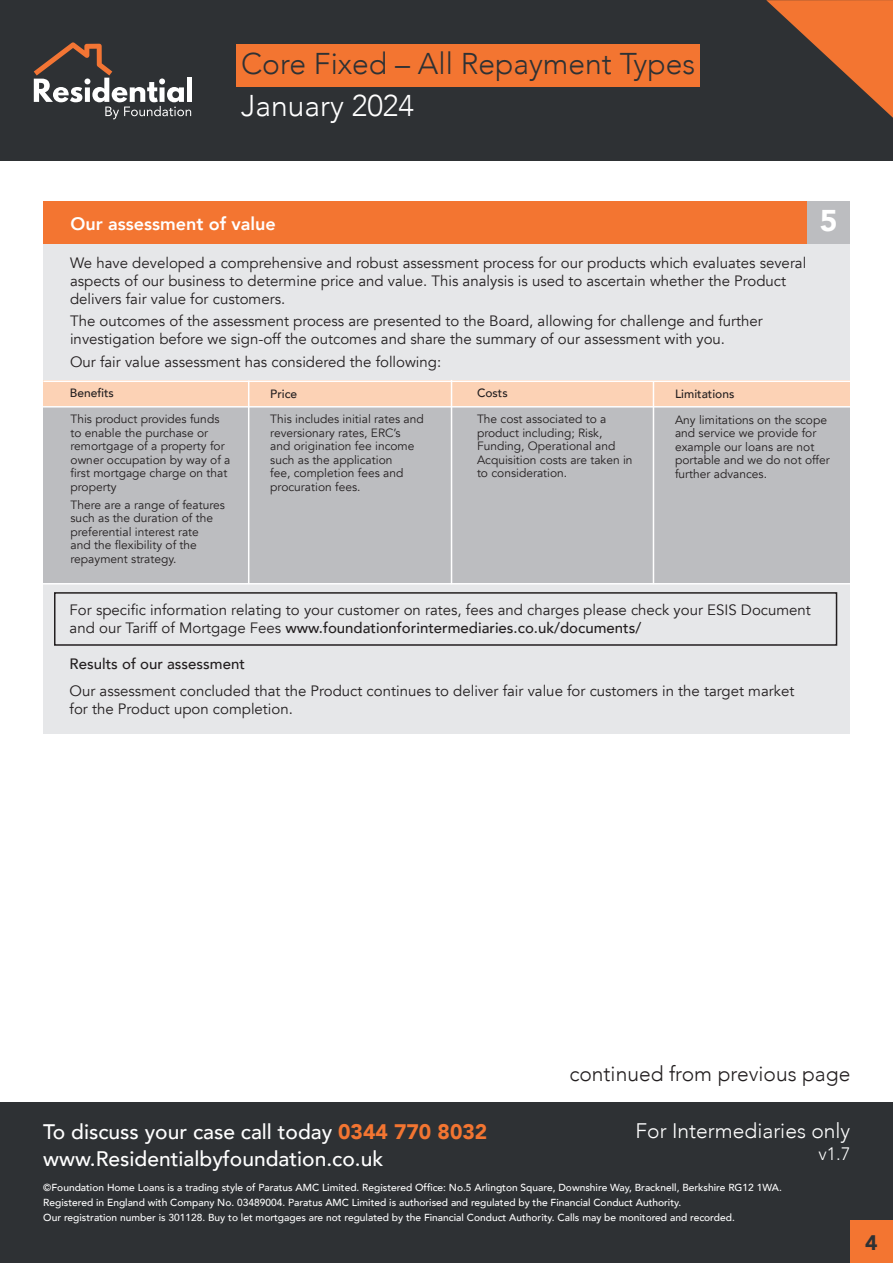
<style>
.page{position:relative;width:893px;height:1263px;background:#fff}
.page>*{position:absolute;margin:0;border:0;box-sizing:border-box;transform-origin:0 0}
.t1{font:300 30px "Avenir";color:#2e3134}
.t2{font:300 30px "Avenir";color:#fff}
.t3{font:900 30px "Avenir";color:#fff}
.t4{font:500 21px "Avenir";color:#fff}
.t5{font:300 21px "Avenir";color:#231f20}
.t6{font:300 21px "Avenir";color:#fff}
.t7{font:900 21px "Avenir";color:#2e3134}
.t8{font:800 18px "Avenir";color:#fff}
.t9{font:300 18px "Avenir";color:#fff}
.t10{font:15px/18px "Avenir";color:#231f20}
.t11{font:500 15px "Avenir";color:#231f20}
.t12{font:12px/13.5px "Avenir";color:#231f20}
.t13{font:500 12px "Avenir";color:#231f20}
.t14{font:500 10.2px/15px "Avenir";color:#fff}
.s1{font-weight:500}
.s2{font-weight:900;color:#f37531}
</style>
<div class="page">
<div style="left:43px;top:201px;width:807px;height:533px;background:#e6e7e9"></div>
<div style="left:43px;top:404px;width:807px;height:180px;background:#bcbdc0"></div>
<div style="left:43px;top:380px;width:807px;height:26px;background:#fcd2b5"></div>
<div style="left:0;top:1102px;width:893px;height:161px;background:#2e3134"></div>
<div style="left:850px;top:1220px;width:43px;height:43px;background:#f37531"></div>
<div style="left:43px;top:201px;width:807px;height:43px;background:#f37531"></div>
<div style="left:807px;top:201px;width:43px;height:43px;background:#bcbdc0"></div>
<hr style="left:248px;top:380px;width:1px;height:204px;background:#fff">
<hr style="left:43px;top:380px;width:823px;height:2px;background:#fff">
<hr style="left:42px;top:406px;width:825px;height:1px;background:#fff">
<hr style="left:42px;top:583px;width:820px;height:1px;background:#fff">
<hr style="left:451px;top:380px;width:1px;height:204px;background:#fff">
<hr style="left:653px;top:381px;width:1px;height:203px;background:#fff">
<div style="left:54px;top:592px;width:783px;height:54px;border:2px solid #231f20"></div>
<div style="left:0;top:0;width:893px;height:160px;background:#2e3134"></div>
<div style="left:236px;top:45px;width:464px;height:42px;background:#f37531"></div>
<svg style="left:766px;top:0;width:127px;height:118px"></svg>
<div style="left:187px;top:78px;width:5px;height:24px;background:#fff"></div>
<svg style="left:34px;top:42px;width:157px;height:77px"></svg>
<p class="t1" style="left:241px;top:46px;width:456px">Core Fixed – All Repayment Types</p>
<p class="t2" style="left:241px;top:88px;width:175px">January 2024</p>
<p class="t8" style="left:71px;top:210px;width:207px">Our assessment of value</p>
<p class="t10" style="left:70px;top:254px;width:738px">We have developed a comprehensive and robust assessment process for our products which evaluates several aspects of our business to determine price and value. This analysis is used to ascertain whether the Product delivers fair value for customers.</p>
<p class="t10" style="left:70px;top:312px;width:694px">The outcomes of the assessment process are presented to the Board, allowing for challenge and further investigation before we sign-off the outcomes and share the summary of our assessment with you.</p>
<p class="t10" style="left:70px;top:353px;width:373px">Our fair value assessment has considered the following:</p>
<p class="t13" style="left:70px;top:383px;width:46px">Benefits</p>
<p class="t13" style="left:270px;top:383px;width:28px">Price</p>
<p class="t13" style="left:477px;top:383px;width:32px">Costs</p>
<p class="t13" style="left:675px;top:384px;width:61px">Limitations</p>
<p class="t3" style="left:820px;top:195px;width:19px">5</p>
<p class="t12" style="left:71px;top:412px;width:161px">This product provides funds to enable the purchase or remortgage of a property for owner occupation by way of a first mortgage charge on that property</p>
<p class="t12" style="left:71px;top:498px;width:156px">There are a range of features such as the duration of the preferential interest rate<br>and the flexibility of the repayment strategy.</p>
<p class="t12" style="left:270px;top:412px;width:155px">This includes initial rates and reversionary rates, ERC’s<br>and origination fee income such as the application<br>fee, completion fees and procuration fees.</p>
<p class="t12" style="left:477px;top:412px;width:157px">The cost associated to a product including; Risk,<br>Funding, Operational and<br>Acquisition costs are taken in to consideration.</p>
<p class="t12" style="left:675px;top:413px;width:156px">Any limitations on the scope and service we provide for example our loans are not portable and we do not offer further advances.</p>
<p class="t10" style="left:70px;top:601px;width:743px">For specific information relating to your customer on rates, fees and charges please check your ESIS Document and our Tariff of Mortgage Fees <span class="s1">www.foundationforintermediaries.co.uk/documents/</span></p>
<p class="t11" style="left:70px;top:651px;width:177px">Results of our assessment</p>
<p class="t10" style="left:70px;top:682px;width:726px">Our assessment concluded that the Product continues to deliver fair value for customers in the target market for the Product upon completion.</p>
<p class="t5" style="left:569px;top:1061px;width:282px">continued from previous page</p>
<p class="t6" style="left:636px;top:1118px;width:216px">For Intermediaries only</p>
<p class="t9" style="left:819px;top:1143px;width:33px">v1.7</p>
<p class="t4" style="left:43px;top:1113px;width:446px">To discuss your case call today <span class="s2">0344 770 8032</span></p>
<p class="t4" style="left:43px;top:1140px;width:341px">www.Residentialbyfoundation.co.uk</p>
<p class="t14" style="left:43px;top:1179px;width:740px">©Foundation Home Loans is a trading style of Paratus AMC Limited. Registered Office: No.5 Arlington Square, Downshire Way, Bracknell, Berkshire RG12 1WA.<br>Registered in England with Company No. 03489004. Paratus AMC Limited is authorised and regulated by the Financial Conduct Authority.</p>
<p class="t14" style="left:43px;top:1209px;width:693px">Our registration number is 301128. Buy to let mortgages are not regulated by the Financial Conduct Authority. Calls may be monitored and recorded.</p>
<p class="t7" style="left:865px;top:1224px;width:14px">4</p>
</div>
